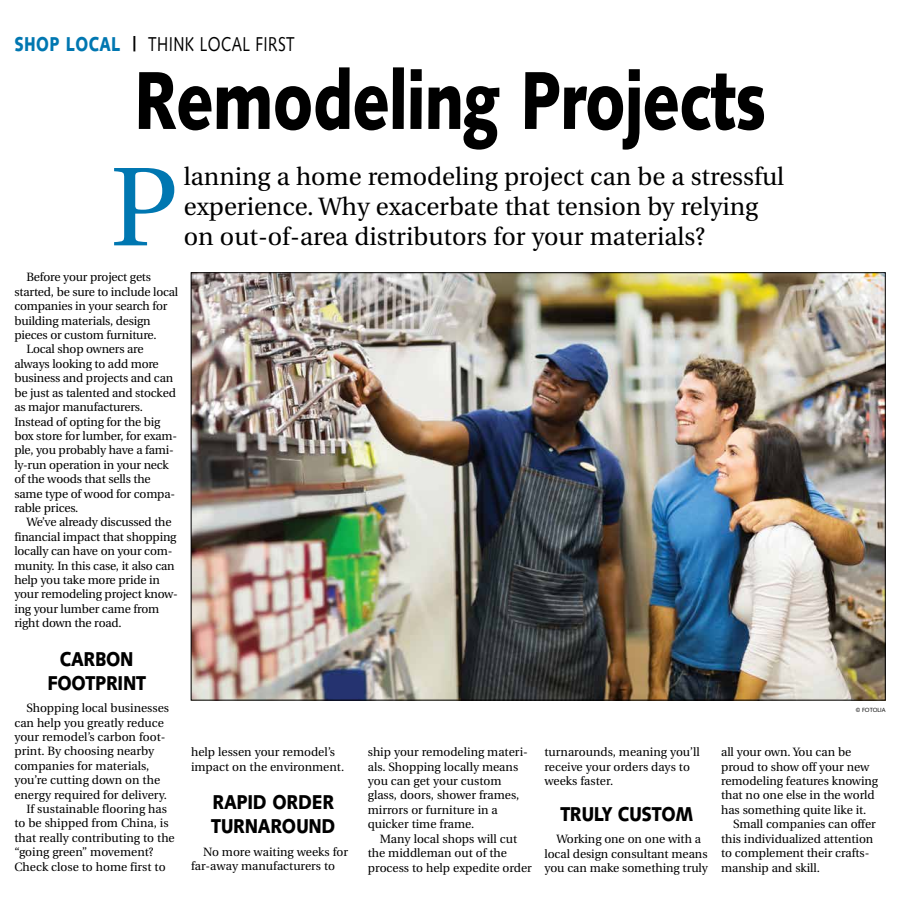
<style>
.page{position:relative;width:900px;height:908px;background:#fff}
.page>*{position:absolute;margin:0;border:0;box-sizing:border-box;transform-origin:0 0}
.t1{font:111.7px "Utopia";color:#0077b1}
.t2{font:900 82px "Syntax";letter-spacing:-.015em;color:#000;scale:.77 1}
.t3{font:25px/30px "Utopia";color:#000}
.t4{font:900 20px/24px "Syntax";letter-spacing:-.015em;color:#000;text-align:center;scale:.86 1}
.t5{font:20px "Syntax";letter-spacing:.025em;color:#000;scale:.77 1}
.t6{font:12px/14.4px "Utopia";letter-spacing:-.005em;color:#000}
.t7{font:6px "Syntax";letter-spacing:-.01em;color:#000;scale:.95 1}
.s1{font-weight:900;color:#0077b1}
.s2{font-weight:900}
</style>
<div class="page">
<img style="left:193px;top:274px;width:691px;height:424px">
<h3 class="t5" style="left:14px;top:32px;width:366px"><span class="s1">SHOP LOCAL</span> <span class="s2">|</span> THINK LOCAL FIRST</h3>
<h2 class="t2" style="left:134px;top:52px;width:822px">Remodeling Projects</h2>
<h1 class="t1" style="left:110px;top:146px;width:69px">P</h1>
<h3 class="t3" style="left:184px;top:162px;width:602px">lanning a home remodeling project can be a stressful experience. Why exacerbate that tension by relying on out-of-area distributors for your materials?</h3>
<p class="t6" style="left:26px;top:270px;width:126px">Before your project gets</p>
<p class="t6" style="left:14px;top:285px;width:165px">started, be sure to include local</p>
<p class="t6" style="left:14px;top:299px;width:155px">companies in your search for</p>
<p class="t6" style="left:14px;top:313px;width:138px">building materials, design</p>
<p class="t6" style="left:14px;top:328px;width:144px">pieces or custom furniture.</p>
<p class="t6" style="left:26px;top:342px;width:119px">Local shop owners are</p>
<p class="t6" style="left:14px;top:357px;width:146px">always looking to add more</p>
<p class="t6" style="left:14px;top:371px;width:160px">business and projects and can</p>
<p class="t6" style="left:14px;top:385px;width:163px">be just as talented and stocked</p>
<p class="t6" style="left:14px;top:400px;width:130px">as major manufacturers.</p>
<p class="t6" style="left:14px;top:414px;width:148px">Instead of opting for the big</p>
<p class="t6" style="left:14px;top:429px;width:164px">box store for lumber, for exam-</p>
<p class="t6" style="left:14px;top:443px;width:161px">ple, you probably have a fami-</p>
<p class="t6" style="left:14px;top:457px;width:156px">ly-run operation in your neck</p>
<p class="t6" style="left:14px;top:472px;width:138px">of the woods that sells the</p>
<p class="t6" style="left:14px;top:486px;width:162px">same type of wood for compa-</p>
<p class="t6" style="left:14px;top:501px;width:66px">rable prices.</p>
<p class="t6" style="left:26px;top:515px;width:147px">We’ve already discussed the</p>
<p class="t6" style="left:14px;top:529px;width:164px">financial impact that shopping</p>
<p class="t6" style="left:14px;top:544px;width:159px">locally can have on your com-</p>
<p class="t6" style="left:14px;top:558px;width:162px">munity. In this case, it also can</p>
<p class="t6" style="left:14px;top:573px;width:147px">help you take more pride in</p>
<p class="t6" style="left:14px;top:587px;width:165px">your remodeling project know-</p>
<p class="t6" style="left:14px;top:601px;width:146px">ing your lumber came from</p>
<p class="t6" style="left:14px;top:616px;width:109px">right down the road.</p>
<h3 class="t4" style="left:47px;top:646px;width:116px">CARBON<br>FOOTPRINT</h3>
<p class="t6" style="left:26px;top:701px;width:144px">Shopping local businesses</p>
<p class="t6" style="left:14px;top:715px;width:151px">can help you greatly reduce</p>
<p class="t6" style="left:14px;top:729px;width:153px">your remodel’s carbon foot-</p>
<p class="t6" style="left:14px;top:744px;width:141px">print. By choosing nearby</p>
<p class="t6" style="left:14px;top:758px;width:137px">companies for materials,</p>
<p class="t6" style="left:14px;top:773px;width:147px">you’re cutting down on the</p>
<p class="t6" style="left:14px;top:787px;width:154px">energy required for delivery.</p>
<p class="t6" style="left:26px;top:801px;width:142px">If sustainable flooring has</p>
<p class="t6" style="left:14px;top:816px;width:156px">to be shipped from China, is</p>
<p class="t6" style="left:14px;top:830px;width:162px">that really contributing to the</p>
<p class="t6" style="left:14px;top:845px;width:141px">“going green” movement?</p>
<p class="t6" style="left:14px;top:859px;width:153px">Check close to home first to</p>
<p class="t7" style="left:856px;top:706px;width:33px">© FOTOLIA</p>
<p class="t6" style="left:544px;top:745px;width:157px">turnarounds, meaning you’ll receive your orders days to weeks faster.</p>
<h3 class="t4" style="left:560px;top:801px;width:156px">TRULY CUSTOM</h3>
<p class="t6" style="left:544px;top:831px;width:165px;text-align:center">Working one on one with a local design consultant means you can make something truly</p>
<p class="t6" style="left:191px;top:745px;width:155px">help lessen your remodel’s impact on the environment.</p>
<h3 class="t4" style="left:211px;top:789px;width:146px;text-align:left">RAPID ORDER<br>TURNAROUND</h3>
<p class="t6" style="left:191px;top:844px;width:159px;text-indent:12px">No more waiting weeks for far-away manufacturers to</p>
<p class="t6" style="left:368px;top:745px;width:162px">ship your remodeling materi&shy;als. Shopping locally means you can get your custom glass, doors, shower frames, mirrors or furniture in a quicker time frame.</p>
<p class="t6" style="left:368px;top:831px;width:166px;text-indent:12px">Many local shops will cut the middleman out of the process to help expedite order</p>
<p class="t6" style="left:721px;top:745px;width:132px">all your own. You can be</p>
<p class="t6" style="left:721px;top:759px;width:150px">proud to show off your new</p>
<p class="t6" style="left:721px;top:773px;width:158px">remodeling features knowing</p>
<p class="t6" style="left:721px;top:788px;width:155px">that no one else in the world</p>
<p class="t6" style="left:721px;top:802px;width:147px">has something quite like it.</p>
<p class="t6" style="left:733px;top:817px;width:144px">Small companies can offer</p>
<p class="t6" style="left:721px;top:831px;width:154px">this individualized attention</p>
<p class="t6" style="left:721px;top:845px;width:150px">to complement their crafts-</p>
<p class="t6" style="left:721px;top:860px;width:100px">manship and skill.</p>
</div>
